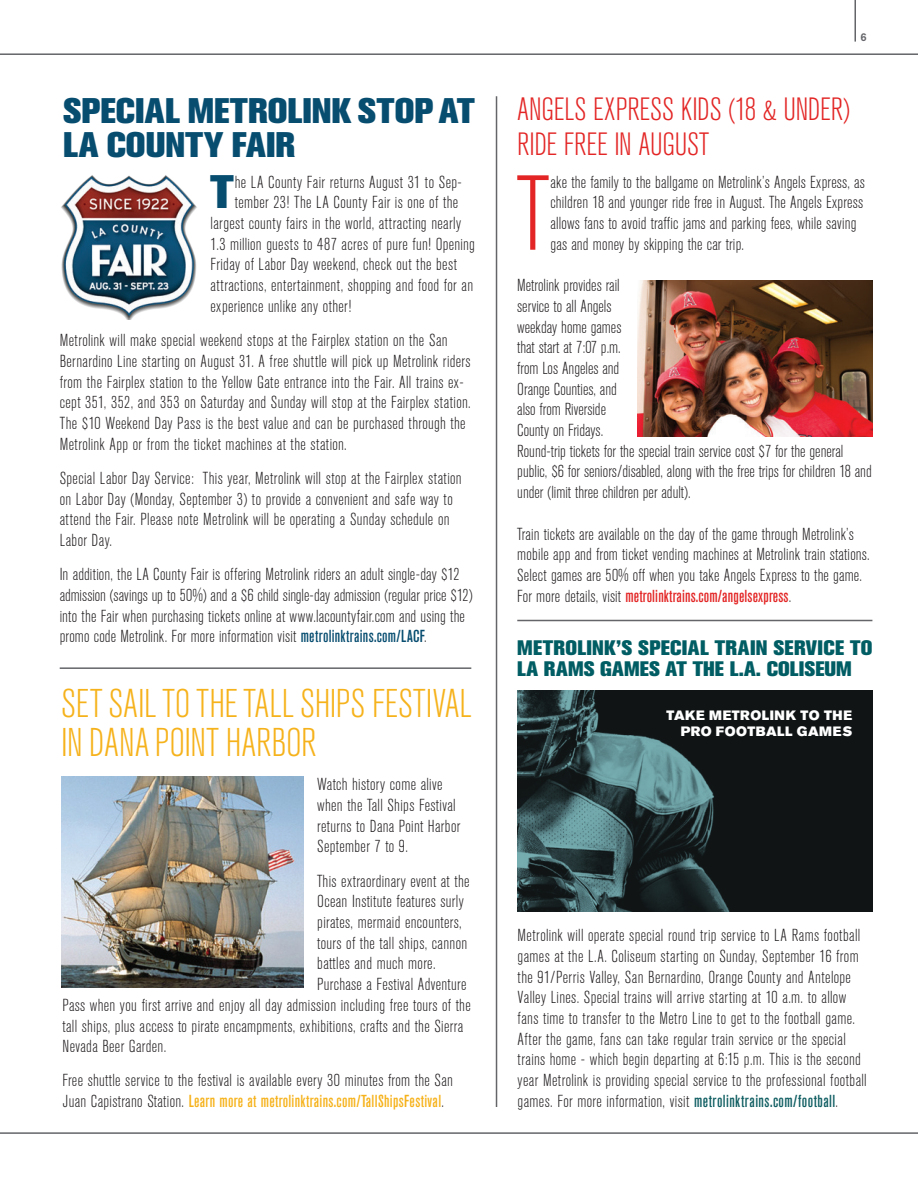
<style>
.page{position:relative;width:918px;height:1188px;background:#fff}
.page>*{position:absolute;margin:0;border:0;box-sizing:border-box;transform-origin:0 0}
.t1{font:300 condensed 105.15px "Akzidenz Grotesk BE";color:#e32525}
.t2{font:800 46.5px "Akzidenz Grotesk BE";color:#074d70}
.t3{font:300 condensed 39.75px/38.1px "Akzidenz Grotesk BE";color:#f6b21b}
.t4{font:800 35.25px/33.8px "Akzidenz Grotesk BE";color:#074d70}
.t5{font:300 condensed 31.95px "Akzidenz Grotesk BE";letter-spacing:-.005em;color:#e32525}
.t6{font:800 20.85px/21.8px "Akzidenz Grotesk BE";letter-spacing:.01em;color:#005d63}
.t7{font:300 condensed 17.25px/20.7px "Akzidenz Grotesk BE";letter-spacing:.02em;color:#231f20}
.t8{font:300 condensed 17.25px/20.7px "Akzidenz Grotesk BE";color:#231f20}
.t9{font:13.5px/16.2px "Akzidenz Grotesk BE Super";letter-spacing:.04em;color:#fff;text-align:right}
.t10{font:500 11.25px "Akzidenz Grotesk BE";color:#646569}
.s1{font-weight:500;color:#074d70}
.s2{font-weight:500;color:#f6b21b}
.s3{font-weight:500;color:#e32525}
.s4{font-weight:500;color:#105e62}
</style>
<div class="page">
<hr style="left:854px;top:0;width:2px;height:42px;background:#646569">
<hr style="left:60px;top:667px;width:411px;height:2px;background:#646569">
<hr style="left:517px;top:620px;width:355px;height:1px;background:#646569">
<hr style="left:496px;top:96px;width:1px;height:1011px;background:#646569">
<hr style="left:0;top:53px;width:918px;height:2px;background:#646569">
<img style="left:637px;top:281px;width:235px;height:155px">
<img style="left:61px;top:175px;width:136px;height:145px">
<img style="left:62px;top:777px;width:242px;height:211px">
<hr style="left:0;top:1132px;width:918px;height:2px;background:#646569">
<svg style="left:517px;top:691px;width:355px;height:221px;background:#223032"></svg>
<p class="t4" style="left:63px;top:94px;width:413px">SPECIAL METROLINK STOPAT<br>LA COUNTY FAIR</p>
<p class="t7" style="left:235px;top:172px;width:229px">he LA County Fair returns August 31 to Sep-</p>
<p class="t2" style="left:211px;top:165px;width:25px">T</p>
<p class="t7" style="left:211px;top:213px;width:266px">largest county fairs in the world, attracting nearly 1.3 million guests to 487 acres of pure fun! Opening Friday of Labor Day weekend, check out the best attractions, entertainment, shopping and food for an experience unlike any other!</p>
<p class="t7" style="left:60px;top:330px;width:412px">Metrolink will make special weekend stops at the Fairplex station on the San<br>Bernardino Line starting on August 31. A free shuttle will pick up Metrolink riders</p>
<p class="t7" style="left:60px;top:392px;width:412px">cept 351, 352, and 353 on Saturday and Sunday will stop at the Fairplex station.</p>
<p class="t7" style="left:235px;top:193px;width:225px">tember 23! The LA County Fair is one of the</p>
<p class="t7" style="left:60px;top:372px;width:406px">from the Fairplex station to the Yellow Gate entrance into the Fair. All trains ex-</p>
<p class="t7" style="left:60px;top:413px;width:407px">The $10 Weekend Day Pass is the best value and can be purchased through the<br>Metrolink App or from the ticket machines at the station.</p>
<p class="t7" style="left:203px;top:468px;width:260px">This year, Metrolink will stop at the Fairplex station</p>
<p class="t7" style="left:60px;top:468px;width:395px">Special Labor Day Service:<br>on Labor Day (Monday, September 3) to provide a convenient and safe way to attend the Fair. Please note Metrolink will be operating a Sunday schedule on Labor Day.</p>
<p class="t7" style="left:60px;top:564px;width:415px">In addition, the LA County Fair is offering Metrolink riders an adult single-day $12 admission (savings up to 50%) and a $6 child single-day admission (regular price $12( into the Fair when purchasing tickets online at www.lacountyfair.com and using the promo code Metrolink. For more information visit <span class="s1">metrolinktrains.com/LACF</span>.</p>
<p class="t3" style="left:61px;top:686px;width:412px">SETSAILTOTHETALLSHIPS FESTIVAL<br>INDANAPOINT HARBOR</p>
<p class="t7" style="left:317px;top:775px;width:145px">Watch history come alive when the Tall Ships Festival returns to Dana Point Harbor<br>September to7 9.</p>
<p class="t7" style="left:317px;top:871px;width:154px">This extraordinary event at the</p>
<p class="t7" style="left:317px;top:892px;width:148px">Ocean Institute features surly</p>
<p class="t7" style="left:317px;top:912px;width:146px">pirates, mermaid encounters,</p>
<p class="t7" style="left:317px;top:933px;width:151px">tours of the tall ships, cannon</p>
<p class="t7" style="left:317px;top:954px;width:120px">battles and much more.</p>
<p class="t7" style="left:317px;top:974px;width:151px">Purchase a Festival Adventure</p>
<p class="t7" style="left:63px;top:995px;width:410px">Pass when you first arrive and enjoy all day admission including free tours of the</p>
<p class="t7" style="left:63px;top:1016px;width:402px">tall ships, plus access to pirate encampments, exhibitions, crafts and the Sierra</p>
<p class="t7" style="left:63px;top:1036px;width:105px">Nevada Beer Garden.</p>
<p class="t7" style="left:63px;top:1071px;width:392px">Free shuttle service to the festival is available every 30 minutes from the San<br>Juan Capistrano Station. <span class="s2">Learn more at metrolinktrains.com/TallShipsFestival</span>.</p>
<p class="t10" style="left:860px;top:30px;width:8px">6</p>
<p class="t5" style="left:517px;top:92px;width:334px">ANGELS EXPRESS KIDS (18 &amp; UNDER)</p>
<p class="t5" style="left:517px;top:127px;width:194px">RIDE FREE IN AUGUST</p>
<p class="t1" style="left:517px;top:157px;width:34px">T</p>
<p class="t7" style="left:551px;top:172px;width:316px">ake the family to the ballgame on Metrolink s’ Angels Express as, children 18 and younger ride free in August. The Angels Express allows fans to avoid traffic jams and parking fees, while saving gas and money by skipping the car trip.</p>
<p class="t8" style="left:517px;top:275px;width:356px">Metrolink provides rail<br>service to all Angels<br>weekday home games<br>that start at 7:07 .m. p<br>from Los Angeles and<br>Orange Counties, and<br>also from Riverside<br>County on Fridays.<br>Round-trip tickets for the special train service cost $7 for the general public, $6 for seniors/disabled, along with the free trips for children 18 and under (limit three children per adult .(</p>
<p class="t7" style="left:517px;top:524px;width:354px">Train tickets are available on the day of the game through Metrolink s’ mobile app and from ticket vending machines at Metrolink train stations.<br>Select games are 50% off when you take Angels Express to the game.<br>For more details, visit <span class="s3">metrolinktrains.com/angelsexpress</span>.</p>
<p class="t6" style="left:517px;top:637px;width:357px">METROLINK S’ SPECIAL TRAIN SERVICE TO<br>LA RAMS GAMES AT THE .A.L COLISEUM</p>
<p class="t9" style="left:667px;top:707px;width:187px">TAKE METROLINK TO THE<br>PRO FOOTBALL GAMES</p>
<p class="t7" style="left:518px;top:925px;width:351px">Metrolink will operate special round trip service to LA Rams football games at the .A.L Coliseum starting on Sunday, September 16 from the 91/Perris Valley, San Bernardino, Orange County and Antelope Valley Lines. Special trains will arrive starting 10at t o.m.a allow fans time to transfer to the Metro Line to get to the football game.<br>After the game, fans can take regular train service or the special trains home - which begin departing at 6:15 .m. p This is the second year Metrolink is providing special service to the professional football games. For more information, visit <span class="s4">metrolinktrains.com/football</span>.</p>
</div>
